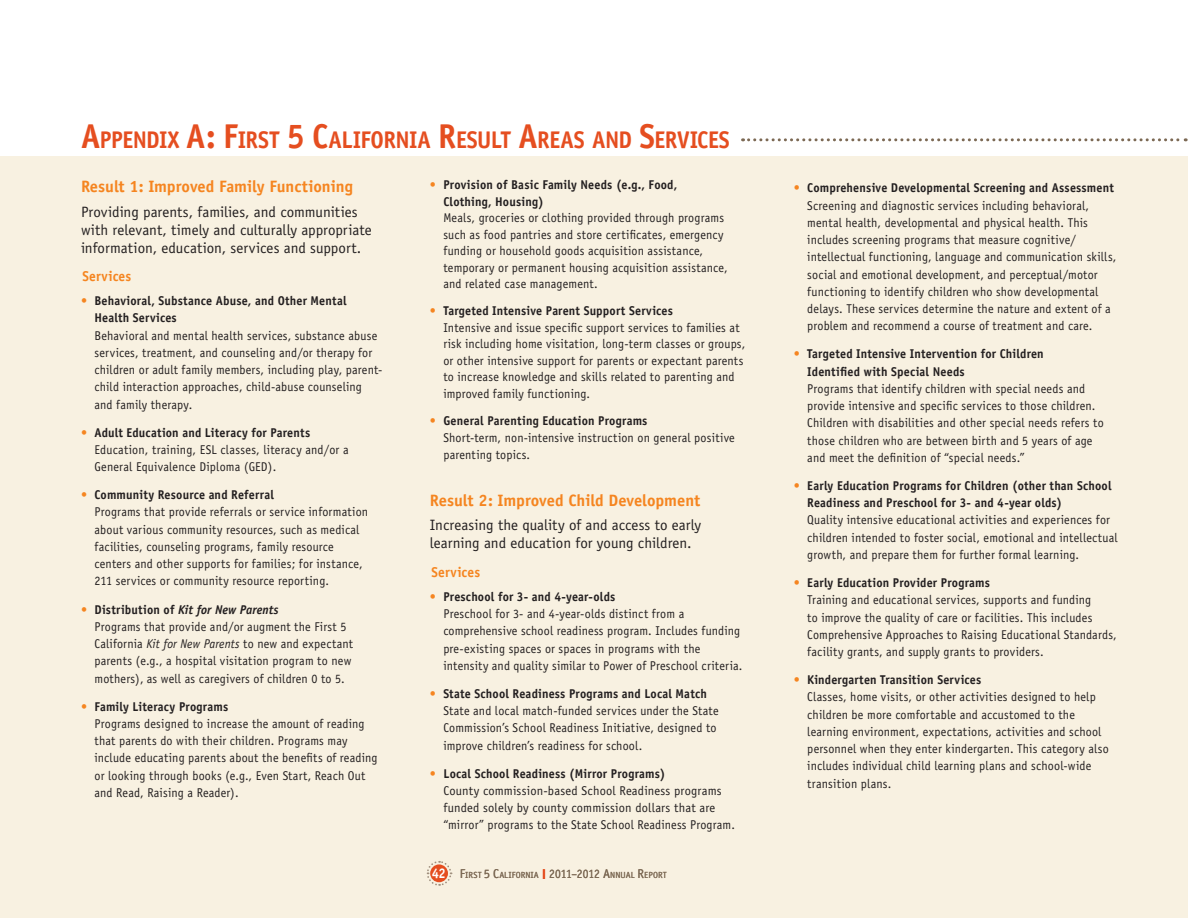
<style>
.page{position:relative;width:1188px;height:918px;background:#fff}
.page>*{position:absolute;margin:0;border:0;box-sizing:border-box;transform-origin:0 0}
.t1{font:700 24.15px "Officina Sans";letter-spacing:-.025em;color:#e54e20;scale:.94 1}
.t2{font:700 16.5px "Officina Sans";letter-spacing:-.005em;color:#f58520}
.t3{font:15px/18px "Officina Sans";color:#231f20}
.t4{font:700 14.25px "Officina Sans";letter-spacing:.01em;color:#f58520;scale:.95 1}
.t5{font:12.75px/17.2px "Officina Sans";letter-spacing:.015em;color:#231f20;scale:.95 1}
.t6{font:12.75px/17.2px "Officina Sans";letter-spacing:.015em;color:#231f20}
.t7{font:8.85px "Officina Sans";letter-spacing:.005em;color:#7c6954}
.s1{font-size:34.5px}
.s2{font-weight:700;color:#f58520}
.s3{font-weight:700}
.s4{font-weight:700;font-style:italic}
.s5{font-style:italic}
.s6{font-weight:700;font-size:13.95px;color:#fff}
.s7{font-size:12.75px}
.s8{font-family:"Helvetica Neue";font-weight:700;font-stretch:condensed;font-size:13.65px;color:#e54e20}
</style>
<div class="page">
<div style="left:0;top:156px;width:1188px;height:762px;background:#f8f1e1"></div>
<svg style="left:743px;top:138px;width:443px;height:3px"></svg>
<svg style="left:426px;top:861px;width:27px;height:25px"></svg>
<div style="left:430px;top:864px;width:18px;height:18px;background:#e54e20;border-radius:50%"></div>
<h3 class="t1" style="left:81px;top:125px;width:692px"><span class="s1">A</span>PPENDIX <span class="s1">A: F</span>IRST <span class="s1">5 C</span>ALIFORNIA <span class="s1">R</span>ESULT <span class="s1">A</span>REAS AND <span class="s1">S</span>ERVICES</h3>
<p class="t2" style="left:81px;top:176px;width:273px">Result 1: Improved Family Functioning</p>
<p class="t3" style="left:81px;top:203px;width:292px">Providing parents, families, and communities with relevant, timely and culturally appropriate information, education, services and support.</p>
<p class="t4" style="left:82px;top:268px;width:53px">Services</p>
<p class="t5" style="left:95px;top:292px;width:304px;text-indent:-14px"><span class="s2">•</span> <span class="s3">Behavioral, Substance Abuse, and Other Mental Health Services<br></span>Behavioral and mental health services, substance abuse services, treatment, and counseling and/or therapy for children or adult family members, including play, parent&shy;child interaction approaches, child-abuse counseling and family therapy.</p>
<p class="t5" style="left:95px;top:424px;width:269px;text-indent:-14px"><span class="s2">•</span> <span class="s3">Adult Education and Literacy for Parents<br></span>Education, training, ESL classes, literacy and/or a<br>General Equivalence Diploma (GED).</p>
<p class="t5" style="left:95px;top:486px;width:290px;text-indent:-14px"><span class="s2">•</span> <span class="s3">Community Resource and Referral<br></span>Programs that provide referrals or service information about various community resources, such as medical facilities, counseling programs, family resource centers and other supports for families; for instance, 211 services or community resource reporting.</p>
<p class="t5" style="left:95px;top:601px;width:274px;text-indent:-14px"><span class="s2">•</span> <span class="s3">Distribution of</span> <span class="s4">Kit for New Parents<br></span>Programs that provide and/or augment the First 5<br>California <span class="s5">Kit for New Parents</span> to new and expectant parents (e.g., a hospital visitation program to new mothers), as well as caregivers of children 0 to 5.</p>
<p class="t5" style="left:95px;top:698px;width:299px;text-indent:-14px"><span class="s2">•</span> <span class="s3">Family Literacy Programs<br></span>Programs designed to increase the amount of reading that parents do with their children. Programs may include educating parents about the benefts of reading or looking through books (e.g., Even Start, Reach Out and Read, Raising a Reader).</p>
<p class="t5" style="left:443px;top:177px;width:301px;line-height:16.5px;text-indent:-13px"><span class="s2">•</span> <span class="s3">Provision of Basic Family Needs (e.g., Food, Clothing, Housing)<br></span>Meals, groceries or clothing provided through programs such as food pantries and store certifcates, emergency funding or household goods acquisition assistance, temporary or permanent housing acquisition assistance, and related case management.</p>
<p class="t5" style="left:443px;top:303px;width:319px;line-height:16.5px;text-indent:-14px"><span class="s2">•</span> <span class="s3">Targeted Intensive Parent Support Services<br></span>Intensive and issue specifc support services to families at risk including home visitation, long-term classes or groups, or other intensive support for parents or expectant parents to increase knowledge and skills related to parenting and improved family functioning.</p>
<p class="t5" style="left:443px;top:413px;width:308px;line-height:16.8px;text-indent:-14px"><span class="s2">•</span> <span class="s3">General Parenting Education Programs<br></span>Short-term, non-intensive instruction on general positive parenting topics.</p>
<p class="t2" style="left:430px;top:490px;width:272px">Result 2: Improved Child Development</p>
<p class="t3" style="left:430px;top:516px;width:273px">Increasing the quality of and access to early learning and education for young children.</p>
<p class="t4" style="left:431px;top:563px;width:53px">Services</p>
<p class="t5" style="left:443px;top:588px;width:316px;text-indent:-14px"><span class="s2">•</span> <span class="s3">Preschool for 3- and 4-year-olds<br></span>Preschool for 3- and 4-year-olds distinct from a comprehensive school readiness program. Includes funding pre-existing spaces or spaces in programs with the intensity and quality similar to Power of Preschool criteria.</p>
<p class="t5" style="left:443px;top:685px;width:291px;text-indent:-14px"><span class="s2">•</span> <span class="s3">State School Readiness Programs and Local Match </span>State and local match-funded services under the State Commission’s School Readiness Initiative, designed to improve children’s readiness for school.</p>
<p class="t6" style="left:443px;top:765px;width:293px;text-indent:-13px"><span class="s2">•</span> <span class="s3">Local School Readiness (Mirror Programs)<br></span>County commission-based School Readiness programs funded solely by county commission dollars that are “mirror” programs to the State School Readiness Program.</p>
<p class="t7" style="left:432px;top:869px;width:236px"><span class="s6">42</span> <span class="s7">F</span>IRST <span class="s7">5 C</span>ALIFORNIA <span class="s8">i</span> <span class="s7">2011–2012 A</span>NNUAL <span class="s7">R</span>EPORT</p>
<p class="t5" style="left:807px;top:179px;width:327px;text-indent:-14px"><span class="s2">•</span> <span class="s3">Comprehensive Developmental Screening and Assessment </span>Screening and diagnostic services including behavioral, mental health, developmental and physical health. This includes screening programs that measure cognitive/ intellectual functioning, language and communication skills, social and emotional development, and perceptual/motor functioning to identify children who show developmental delays. These services determine the nature and extent of a problem and recommend a course of treatment and care.</p>
<p class="t5" style="left:807px;top:346px;width:314px;text-indent:-13px"><span class="s2">•</span> <span class="s3">Targeted Intensive Intervention for Children<br>Identifed with Special Needs<br></span>Programs that identify children with special needs and provide intensive and specifc services to those children.<br>Children with disabilities and other special needs refers to those children who are between birth and 5 years of age and meet the defnition of “special needs.”</p>
<p class="t5" style="left:807px;top:477px;width:328px;text-indent:-14px"><span class="s2">•</span> <span class="s3">Early Education Programs for Children (other than School Readiness and Preschool for 3- and 4-year olds)<br></span>Quality intensive educational activities and experiences for children intended to foster social, emotional and intellectual growth, and prepare them for further formal learning.</p>
<p class="t5" style="left:807px;top:574px;width:327px;text-indent:-14px"><span class="s2">•</span> <span class="s3">Early Education Provider Programs<br></span>Training and educational services, supports and funding<br>to improve the quality of care or facilities. This includes Comprehensive Approaches to Raising Educational Standards, facility grants, and supply grants to providers.</p>
<p class="t5" style="left:807px;top:671px;width:319px;text-indent:-14px"><span class="s2">•</span> <span class="s3">Kindergarten Transition Services<br></span>Classes, home visits, or other activities designed to help children be more comfortable and accustomed to the learning environment, expectations, activities and school personnel when they enter kindergarten. This category also includes individual child learning plans and school-wide transition plans.</p>
</div>
